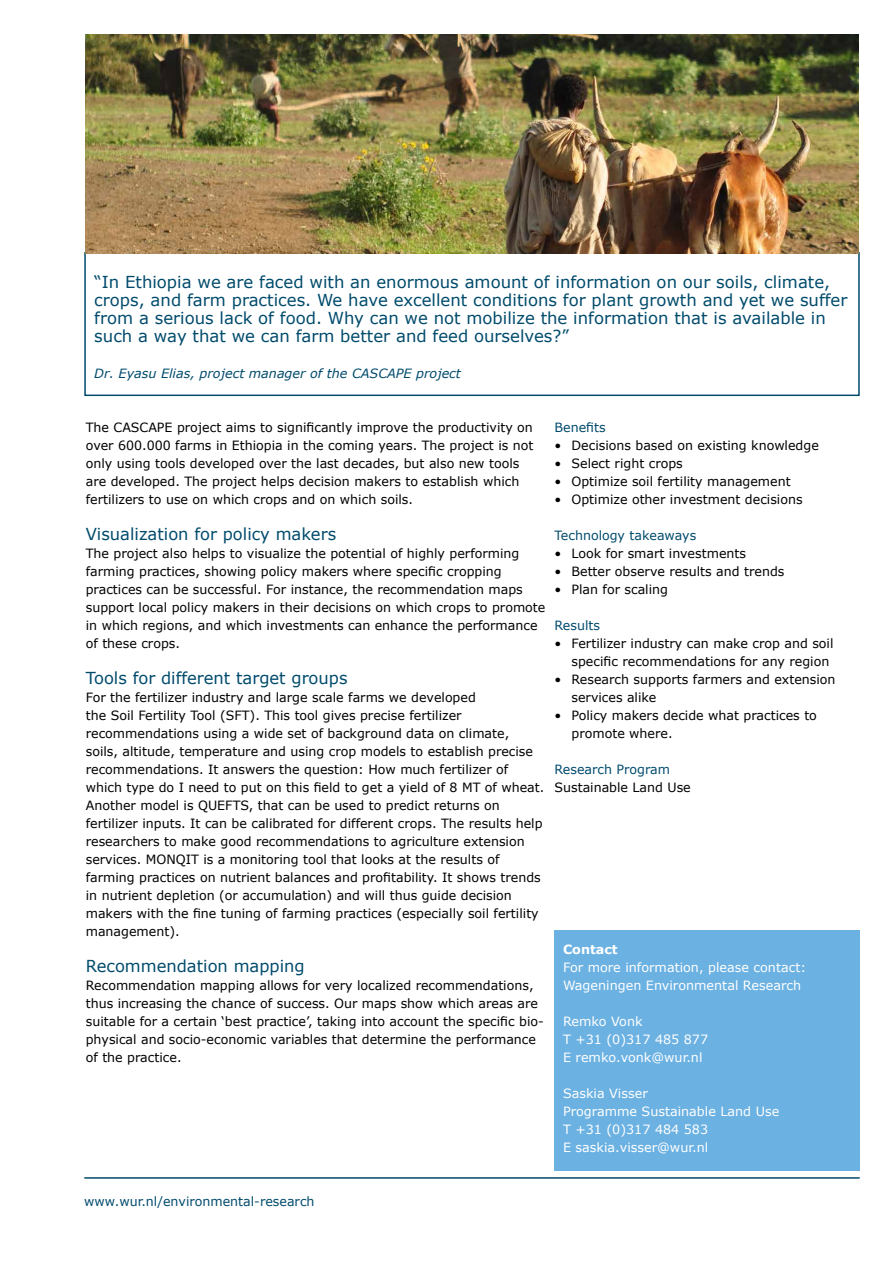
<style>
.page{position:relative;width:893px;height:1263px;background:#fff}
.page>*{position:absolute;margin:0;border:0;box-sizing:border-box;transform-origin:0 0}
.t1{font:16.5px/18px "Verdana";color:#004b6c}
.t2{font:12.75px/18px "Verdana";color:#000}
.t3{font:12.75px/18px "Verdana";color:#fff}
.t4{font:12.75px "Verdana";color:#004b6c}
.t5{font:italic 12.75px "Verdana";color:#004b6c}
.t6{font:700 12.75px "Verdana";color:#fff}
</style>
<div class="page">
<div style="left:84px;top:252px;width:776px;height:144px;border:2px solid #004b6c"></div>
<img style="left:85px;top:34px;width:774px;height:220px">
<hr style="left:84px;top:1177px;width:776px;height:2px;background:#004b6c">
<div style="left:554px;top:930px;width:306px;height:240px;background:#6bb1e2"></div>
<p class="t1" style="left:94px;top:272px;width:755px">“In Ethiopia we are faced with an enormous amount of information on our soils, climate, crops, and farm practices. We have excellent conditions for plant growth and yet we suffer from a serious lack of food. Why can we not mobilize the information that is available in such a way that we can farm better and feed ourselves?”</p>
<p class="t5" style="left:94px;top:365px;width:368px">Dr. Eyasu Elias, project manager of the CASCAPE project</p>
<p class="t2" style="left:86px;top:418px;width:449px">The CASCAPE project aims to significantly improve the productivity on over 600.000 farms in Ethiopia in the coming years. The project is not only using tools developed over the last decades, but also new tools are developed. The project helps decision makers to establish which fertilizers to use on which crops and on which soils.</p>
<p class="t1" style="left:86px;top:524px;width:252px">Visualization for policy makers</p>
<p class="t2" style="left:86px;top:544px;width:461px">The project also helps to visualize the potential of highly performing farming practices, showing policy makers where specific cropping practices can be successful. For instance, the recommendation maps support local policy makers in their decisions on which crops to promote in which regions, and which investments can enhance the performance of these crops.</p>
<p class="t1" style="left:86px;top:668px;width:263px">Tools for different target groups</p>
<p class="t2" style="left:86px;top:688px;width:460px">For the fertilizer industry and large scale farms we developed<br>the Soil Fertility Tool (SFT). This tool gives precise fertilizer recommendations using a wide set of background data on climate, soils, altitude, temperature and using crop models to establish precise recommendations. It answers the question: How much fertilizer of which type do I need to put on this field to get a yield of 8 MT of wheat.<br>Another model is QUEFTS, that can be used to predict returns on fertilizer inputs. It can be calibrated for different crops. The results help researchers to make good recommendations to agriculture extension services. MONQIT is a monitoring tool that looks at the results of farming practices on nutrient balances and profitability. It shows trends in nutrient depletion (or accumulation) and will thus guide decision makers with the fine tuning of farming practices (especially soil fertility management).</p>
<p class="t1" style="left:86px;top:956px;width:220px">Recommendation mapping</p>
<p class="t2" style="left:86px;top:976px;width:460px">Recommendation mapping allows for very localized recommendations, thus increasing the chance of success. Our maps show which areas are suitable for a certain ‘best practice’, taking into account the specific bio&shy;physical and socio-economic variables that determine the performance of the practice.</p>
<p class="t4" style="left:554px;top:419px;width:53px">Benefits</p>
<p class="t2" style="left:554px;top:436px;width:266px">• Decisions based on existing knowledge</p>
<p class="t2" style="left:554px;top:454px;width:130px">• Select right crops</p>
<p class="t2" style="left:554px;top:472px;width:238px">• Optimize soil fertility management</p>
<p class="t2" style="left:554px;top:490px;width:250px">• Optimize other investment decisions</p>
<p class="t4" style="left:554px;top:527px;width:143px">Technology takeaways</p>
<p class="t2" style="left:554px;top:544px;width:193px">• Look for smart investments</p>
<p class="t2" style="left:554px;top:562px;width:231px">• Better observe results and trends</p>
<p class="t2" style="left:554px;top:580px;width:115px">• Plan for scaling</p>
<p class="t4" style="left:554px;top:617px;width:47px">Results</p>
<p class="t2" style="left:571px;top:634px;width:264px;text-indent:-17px">• Fertilizer industry can make crop and soil specific recommendations for any region</p>
<p class="t2" style="left:571px;top:670px;width:266px;text-indent:-17px">• Research supports farmers and extension services alike</p>
<p class="t2" style="left:571px;top:706px;width:247px;text-indent:-17px">• Policy makers decide what practices to promote where.</p>
<p class="t4" style="left:554px;top:761px;width:117px">Research Program</p>
<p class="t2" style="left:554px;top:778px;width:138px">Sustainable Land Use</p>
<p class="t6" style="left:563px;top:941px;width:56px">Contact</p>
<p class="t3" style="left:563px;top:958px;width:245px">For more information, please contact:<br>Wageningen Environmental Research</p>
<p class="t3" style="left:563px;top:1012px;width:147px">Remko Vonk<br>T +31 (0)317 485 877<br>E remko.vonk@wur.nl</p>
<p class="t3" style="left:563px;top:1084px;width:218px">Saskia Visser<br>Programme Sustainable Land Use<br>T +31 (0)317 484 583<br>E saskia.visser@wur.nl</p>
<p class="t4" style="left:84px;top:1193px;width:232px">www.wur.nl/environmental-research</p>
</div>
